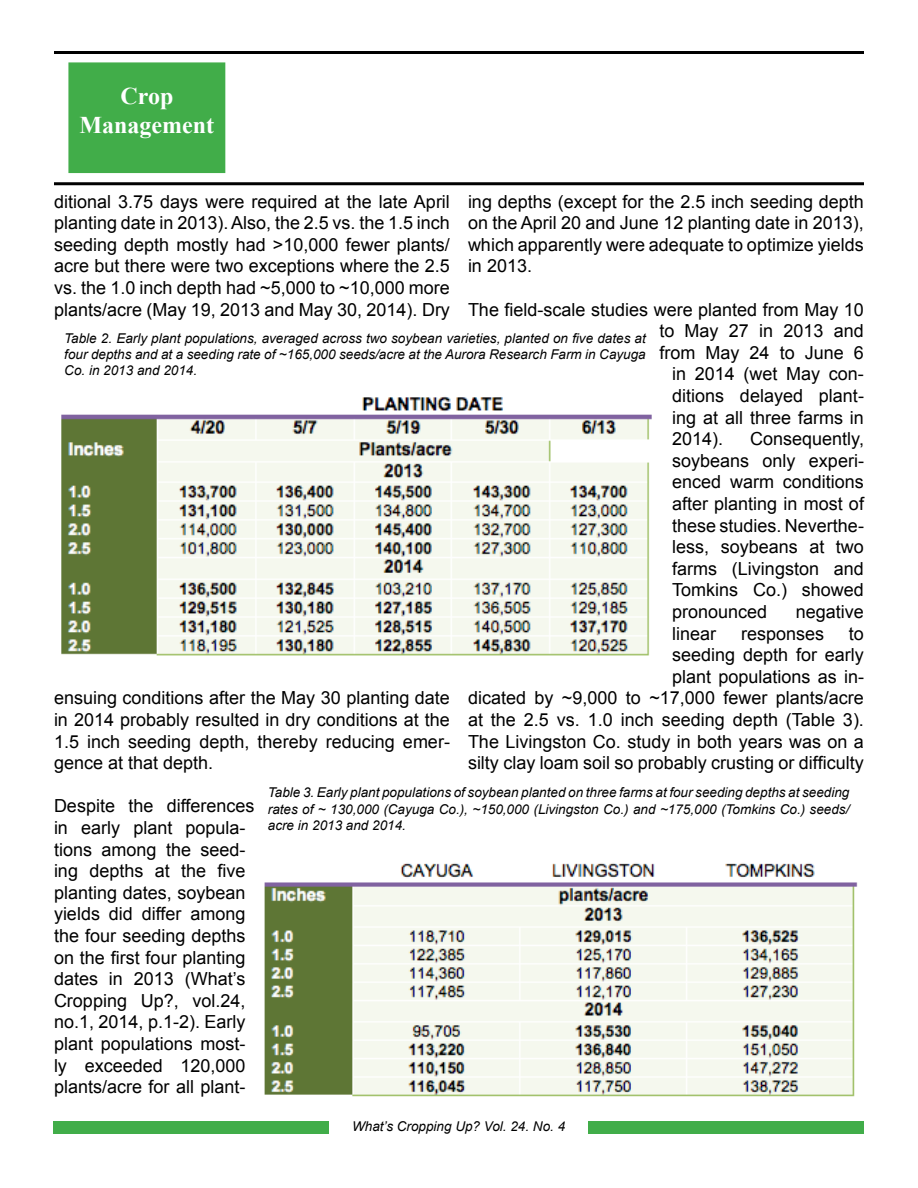
<style>
.page{position:relative;width:918px;height:1188px;background:#fff}
.page>*{position:absolute;margin:0;border:0;box-sizing:border-box;transform-origin:0 0}
.t1{font:700 24px/28.8px "Times New Roman";color:#fff;text-align:center}
.t2{font:18px/21.6px "Arial";color:#000;text-align:justify}
.t3{font:italic 13.5px/16.2px "Arial";color:#000;text-align:justify}
</style>
<div class="page">
<div style="left:68px;top:62px;width:157px;height:111px;background:#41ad49;border:2px solid #41ad49"></div>
<hr style="left:54px;top:51px;width:810px;height:3px;background:#000">
<hr style="left:54px;top:182px;width:810px;height:3px;background:#000">
<div style="left:588px;top:1121px;width:276px;height:13px;background:#41ad49"></div>
<div style="left:54px;top:1121px;width:275px;height:13px;background:#41ad49"></div>
<img style="left:61px;top:396px;width:591px;height:260px">
<img style="left:264px;top:863px;width:594px;height:234px">
<h1 class="t1" style="left:80px;top:81px;width:136px">Crop<br>Management</h1>
<p class="t2" style="left:468px;top:191px;width:397px">ing depths (except for the 2.5 inch seeding depth on the April 20 and June 12 planting date in 2013), which apparently were adequate to optimize yields in 2013.</p>
<p class="t2" style="left:468px;top:299px;width:397px">The field-scale studies were planted from May 10</p>
<p class="t2" style="left:659px;top:320px;width:206px">to May 27 in 2013 and</p>
<p class="t2" style="left:659px;top:342px;width:206px">from May 24 to June 6</p>
<p class="t2" style="left:672px;top:363px;width:193px">in 2014 (wet May con-</p>
<p class="t2" style="left:672px;top:385px;width:193px">ditions delayed plant-</p>
<p class="t2" style="left:672px;top:407px;width:193px">ing at all three farms in</p>
<p class="t2" style="left:672px;top:428px;width:53px">2014).</p>
<p class="t2" style="left:54px;top:191px;width:397px">ditional 3.75 days were required at the late April planting date in 2013). Also, the 2.5 vs. the 1.5 inch seeding depth mostly had &gt;10,000 fewer plants/ acre but there were two exceptions where the 2.5 vs. the 1.0 inch depth had ~5,000 to ~10,000 more plants/acre (May 19, 2013 and May 30, 2014). Dry</p>
<p class="t3" style="left:64px;top:330px;width:583px">Table 2. Early plant populations, averaged across two soybean varieties, planted on five dates at four depths and at a seeding rate of ~165,000 seeds/acre at the Aurora Research Farm in Cayuga Co. in 2013 and 2014.</p>
<p class="t2" style="left:672px;top:428px;width:193px;text-indent:78px">Consequently, soybeans only experi&shy;enced warm conditions after planting in most of these studies. Neverthe&shy;less, soybeans at two farms (Livingston and Tomkins Co.) showed pronounced</p>
<p class="t2" style="left:796px;top:601px;width:70px">negative</p>
<p class="t2" style="left:672px;top:623px;width:46px">linear</p>
<p class="t2" style="left:741px;top:623px;width:85px">responses</p>
<p class="t2" style="left:468px;top:623px;width:398px;text-align:right">to<br>seeding depth for early<br>plant populations as in-<br>dicated by ~9,000 to ~17,000 fewer plants/acre at the 2.5 vs. 1.0 inch seeding depth (Table 3).<br>The Livingston Co. study in both years was on a silty clay loam soil so probably crusting or difficulty</p>
<p class="t2" style="left:54px;top:687px;width:397px">ensuing conditions after the May 30 planting date in 2014 probably resulted in dry conditions at the 1.5 inch seeding depth, thereby reducing emer&shy;gence at that depth.</p>
<p class="t2" style="left:54px;top:795px;width:202px;text-align:left">Despite the differences in early plant popula&shy;tions among the seed&shy;ing depths at the five planting dates, soybean yields did differ among the four seeding depths on the first four planting dates in 2013 (What’s<br>Cropping Up?, vol.24, no.1, 2014, p.1-2). Early plant populations most&shy;ly exceeded 120,000 plants/acre for all plant-</p>
<p class="t3" style="left:268px;top:785px;width:583px">Table 3. Early plant populations of soybean planted on three farms at four seeding depths at seeding rates of ~ 130,000 (Cayuga Co.), ~150,000 (Livingston Co.) and ~175,000 (Tomkins Co.) seeds/ acre in 2013 and 2014.</p>
<p class="t3" style="left:352px;top:1118px;width:215px">What’s Cropping Up? Vol. 24. No. 4</p>
</div>
